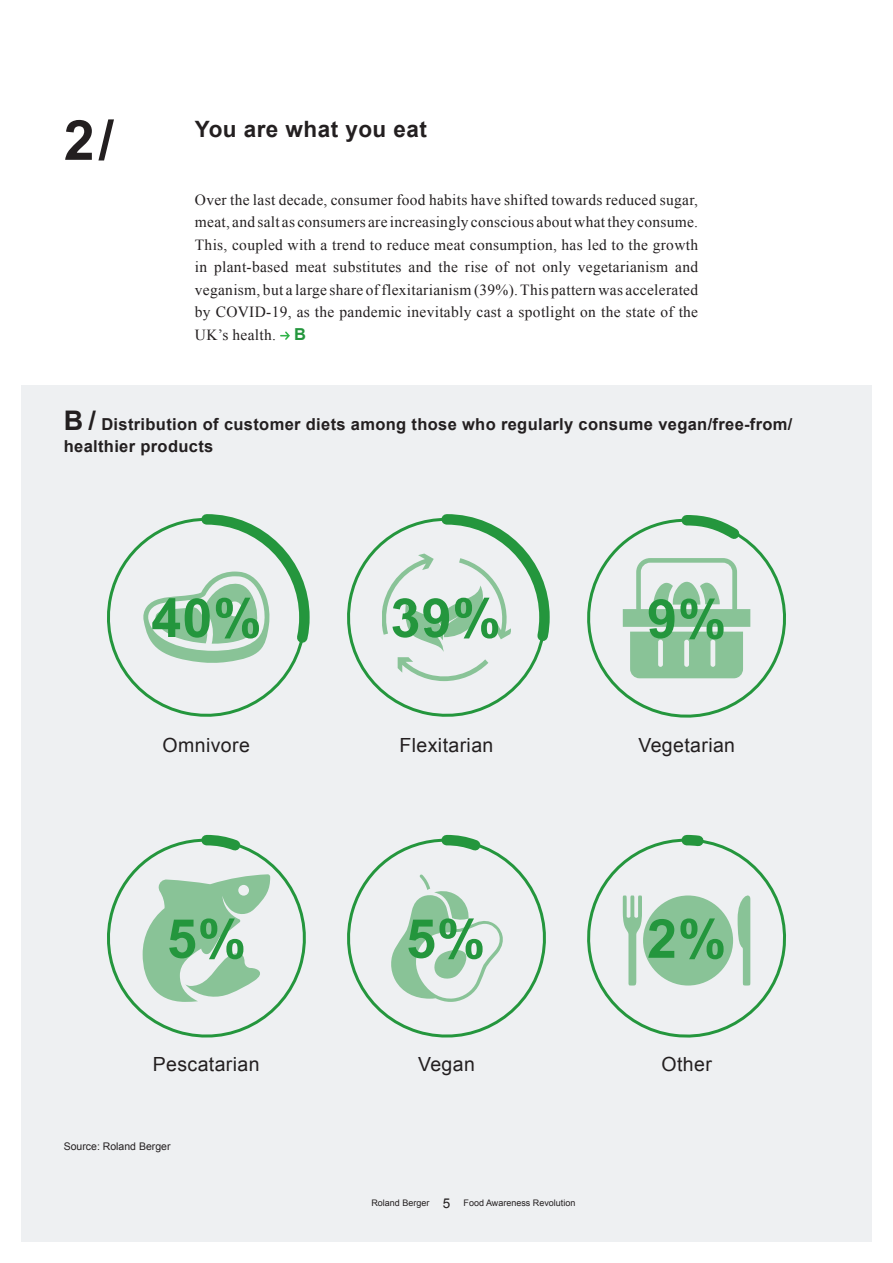
<style>
.page{position:relative;width:893px;height:1263px;background:#fff}
.page>*{position:absolute;margin:0;border:0;box-sizing:border-box;transform-origin:0 0}
.Big_Chapter_Number{font:700 55.5px "Arial";color:#231f20}
.t1{font:700 54px "Arial";color:#24963d}
.Main_Heading{font:700 22.5px "Arial";letter-spacing:.02em;color:#231f20}
.t2{font:19.5px "Arial";letter-spacing:.02em;color:#231f20}
.Chart_HL{font:700 16.5px/22.5px "Arial";letter-spacing:.02em;color:#231f20}
.FT_10_3pt_15pt_Times{font:15.45px/22.5px "Times New Roman";letter-spacing:.02em;color:#231f20;text-align:justify}
.Source{font:10.5px "Arial";color:#231f20}
.t3{font:9px "Arial";color:#231f20}
.s1{font-family:"Arial";font-weight:700;font-size:16.5px;color:#24963d}
.s2{font-size:27px}
.s3{font-size:13.5px}
</style>
<div class="page">
<div style="left:21px;top:385px;width:851px;height:857px;background:#eef0f2"></div>
<svg style="left:347px;top:514px;width:203px;height:203px"></svg>
<svg style="left:587px;top:519px;width:199px;height:199px"></svg>
<svg style="left:676px;top:515px;width:72px;height:33px"></svg>
<svg style="left:107px;top:514px;width:203px;height:203px"></svg>
<svg style="left:623px;top:558px;width:127px;height:120px"></svg>
<svg style="left:107px;top:839px;width:199px;height:199px"></svg>
<svg style="left:196px;top:834px;width:52px;height:25px"></svg>
<svg style="left:347px;top:839px;width:199px;height:199px"></svg>
<svg style="left:436px;top:834px;width:53px;height:25px"></svg>
<svg style="left:587px;top:834px;width:199px;height:204px"></svg>
<svg style="left:280px;top:331px;width:10px;height:9px"></svg>
<p class="Big_Chapter_Number" style="left:64px;top:104px;width:52px">2/</p>
<p class="Main_Heading" style="left:195px;top:115px;width:233px">You are what you eat</p>
<p class="FT_10_3pt_15pt_Times" style="left:195px;top:188px;width:505px">Over the last decade, consumer food habits have shifted towards reduced sugar, meat, and salt as consumers are increasingly conscious about what they consume.<br>This, coupled with a trend to reduce meat consumption, has led to the growth in plant-based meat substitutes and the rise of not only vegetarianism and veganism, but a large share of flexitarianism (39%). This pattern was accelerated by COVID-19, as the pandemic inevitably cast a spotlight on the state of the UK’s health. <span class="s1">B</span></p>
<p class="Chart_HL" style="left:64px;top:413px;width:730px"><span class="s2">B /</span> Distribution of customer diets among those who regularly consume vegan/free-from/ healthier products</p>
<p class="t1" style="left:151px;top:582px;width:112px">40%</p>
<p class="t1" style="left:647px;top:583px;width:81px">9%</p>
<p class="t1" style="left:390px;top:582px;width:112px">39%</p>
<p class="t2" style="left:163px;top:732px;width:89px">Omnivore</p>
<p class="t2" style="left:400px;top:732px;width:95px">Flexitarian</p>
<p class="t2" style="left:638px;top:732px;width:98px">Vegetarian</p>
<p class="t1" style="left:167px;top:903px;width:81px">5%</p>
<p class="t1" style="left:406px;top:903px;width:81px">5%</p>
<p class="t1" style="left:647px;top:903px;width:81px">2%</p>
<p class="t2" style="left:153px;top:1051px;width:108px">Pescatarian</p>
<p class="t2" style="left:418px;top:1051px;width:58px">Vegan</p>
<p class="t2" style="left:662px;top:1051px;width:52px">Other</p>
<p class="Source" style="left:64px;top:1139px;width:108px">Source: Roland Berger</p>
<p class="t3" style="left:371px;top:1197px;width:205px">Roland Berger <span class="s3">5</span> Food Awareness Revolution</p>
</div>
